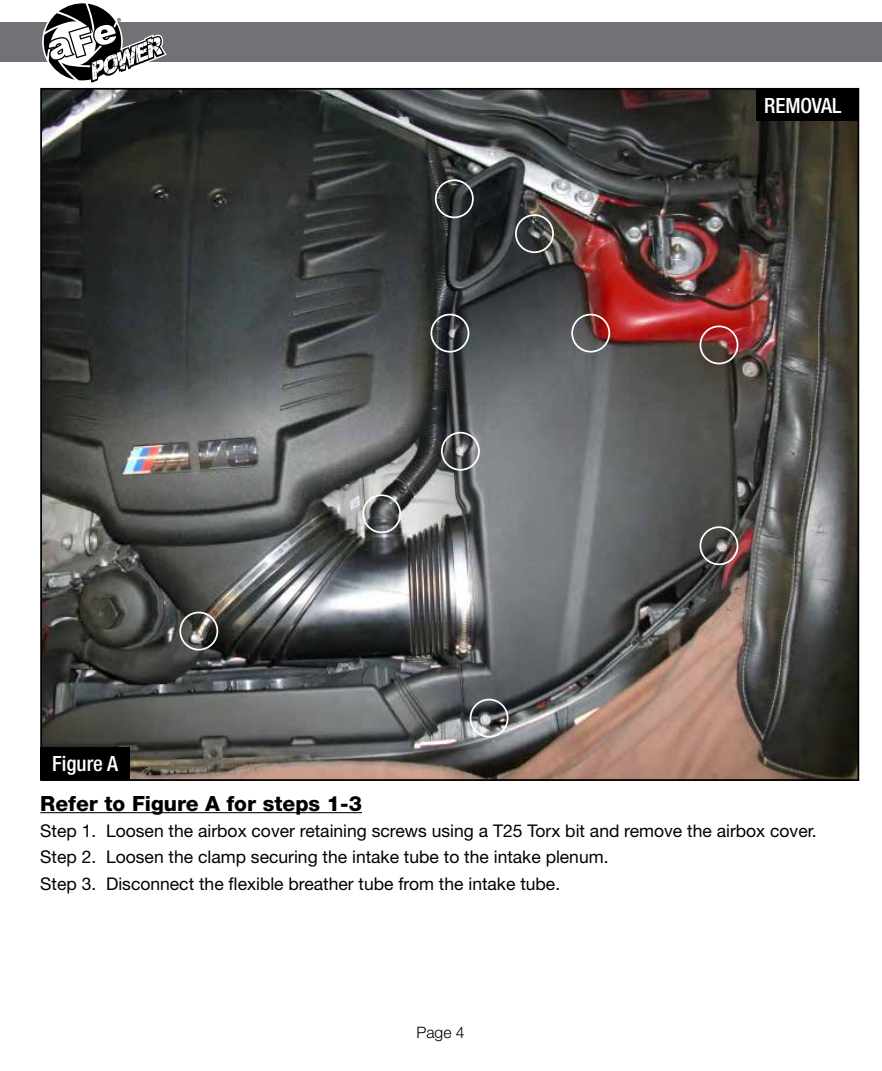
<style>
.page{position:relative;width:882px;height:1071px;background:#fff}
.page>*{position:absolute;margin:0;border:0;box-sizing:border-box;transform-origin:0 0}
.t1{font:800 21px "Helvetica Neue";color:#000}
.t2{font:500 condensed 21px "Helvetica Neue";color:#fff}
.t3{font:17.5px/26.2px "Helvetica Neue";color:#000}
.t4{font:300 15.75px "Helvetica Neue";color:#000}
</style>
<div class="page">
<div style="left:0;top:23px;width:882px;height:39px;background:#717275"></div>
<svg style="left:43px;top:3px;width:124px;height:80px"></svg>
<img style="left:43px;top:91px;width:813px;height:687px">
<hr style="left:40px;top:812px;width:322px;height:1px;background:#000">
<div style="left:756px;top:88px;width:103px;height:33px;background:#000"></div>
<div style="left:470px;top:699px;width:39px;height:39px;border:2px solid #fff;border-radius:50%"></div>
<div style="left:700px;top:526px;width:38px;height:39px;border:2px solid #fff;border-radius:50%"></div>
<div style="left:700px;top:326px;width:38px;height:38px;border:2px solid #fff;border-radius:50%"></div>
<div style="left:571px;top:314px;width:39px;height:39px;border:2px solid #fff;border-radius:50%"></div>
<div style="left:431px;top:314px;width:38px;height:39px;border:2px solid #fff;border-radius:50%"></div>
<div style="left:441px;top:432px;width:39px;height:39px;border:2px solid #fff;border-radius:50%"></div>
<div style="left:515px;top:214px;width:39px;height:39px;border:2px solid #fff;border-radius:50%"></div>
<div style="left:435px;top:179px;width:39px;height:39px;border:2px solid #fff;border-radius:50%"></div>
<div style="left:179px;top:612px;width:39px;height:39px;border:2px solid #fff;border-radius:50%"></div>
<div style="left:362px;top:494px;width:39px;height:39px;border:2px solid #fff;border-radius:50%"></div>
<div style="left:40px;top:747px;width:90px;height:33px;background:#000"></div>
<p class="t2" style="left:52px;top:751px;width:67px">Figure A</p>
<p class="t2" style="left:764px;top:93px;width:79px">REMOVAL</p>
<p class="t1" style="left:40px;top:791px;width:323px">Refer to Figure A for steps 1-3</p>
<p class="t3" style="left:40px;top:818px;width:778px">Step 1. Loosen the airbox cover retaining screws using a T25 Torx bit and remove the airbox cover.<br>Step 2. Loosen the clamp securing the intake tube to the intake plenum.<br>Step 3. Disconnect the flexible breather tube from the intake tube.</p>
<p class="t4" style="left:416px;top:1023px;width:50px">Page 4</p>
</div>
